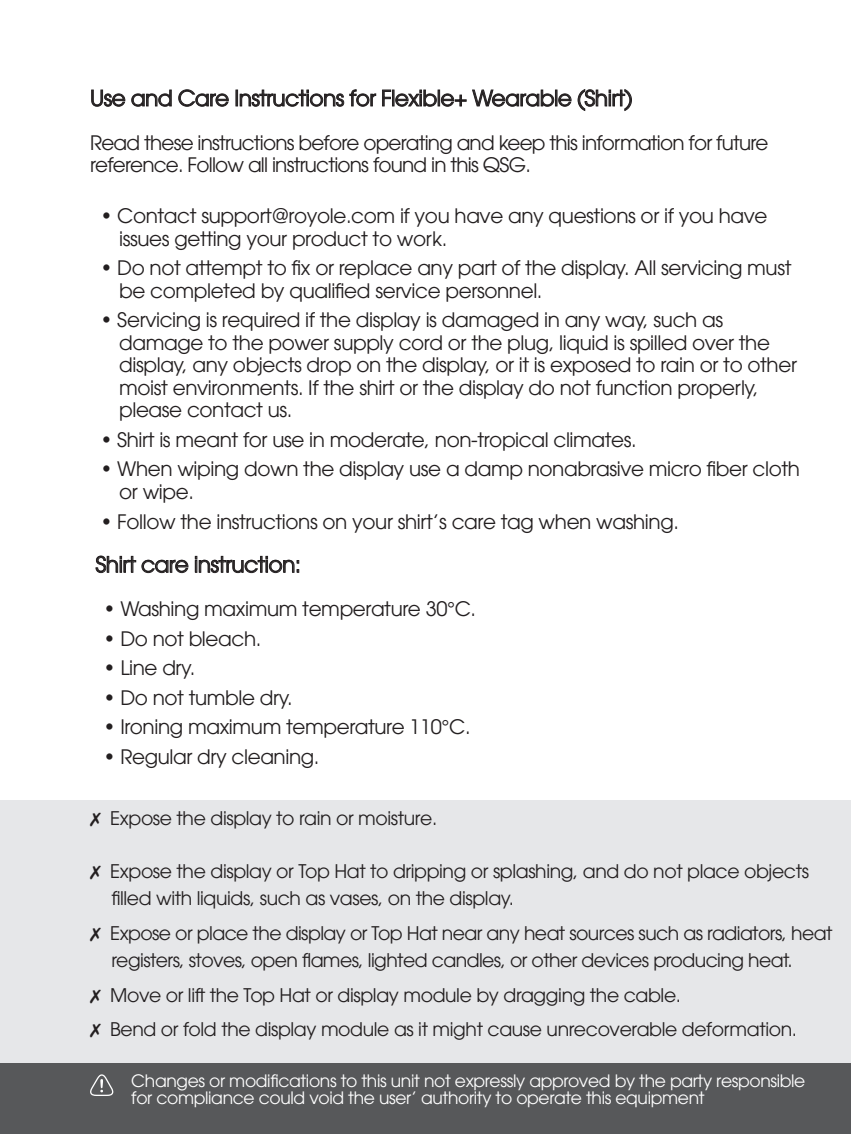
<style>
.page{position:relative;width:851px;height:1134px;background:#fff}
.page>*{position:absolute;margin:0;border:0;box-sizing:border-box;transform-origin:0 0}
.t1{font:21.5px "ITC Avant Garde W1 G";letter-spacing:-.02em;color:#231f20}
.t2{font:20px/22.5px "ITC Avant Garde W1 G";letter-spacing:-.02em;color:#231f20}
.t3{font:20px/22.5px "ITC Avant Garde W1 G";letter-spacing:-.04em;color:#231f20}
.t4{font:18.75px/27.5px "ITC Avant Garde W1 G";letter-spacing:-.02em;color:#231f20}
.t5{font:17px/17.2px "ITC Avant Garde W1 G";letter-spacing:-.02em;color:#fff}
</style>
<div class="page">
<div style="left:0;top:801px;width:850px;height:333px;background:#e6e7e9"></div>
<div style="left:0;top:1063px;width:850px;height:71px;background:#57585a"></div>
<svg style="left:90px;top:1074px;width:24px;height:22px"></svg>
<svg style="left:91px;top:89px;width:34px;height:18px"></svg>
<svg style="left:131px;top:89px;width:41px;height:18px"></svg>
<svg style="left:178px;top:89px;width:51px;height:18px"></svg>
<svg style="left:236px;top:89px;width:140px;height:18px"></svg>
<svg style="left:382px;top:89px;width:84px;height:18px"></svg>
<svg style="left:472px;top:89px;width:99px;height:18px"></svg>
<svg style="left:577px;top:89px;width:55px;height:22px"></svg>
<svg style="left:96px;top:556px;width:92px;height:17px"></svg>
<svg style="left:195px;top:556px;width:104px;height:17px"></svg>
<p class="t1" style="left:90px;top:85px;width:544px">Use and Care Instructions for Flexible+ Wearable (Shirt)</p>
<p class="t3" style="left:90px;top:131px;width:680px">Read these instructions before operating and keep this information for future reference. Follow all instructions found in this QSG.</p>
<p class="t2" style="left:119px;top:204px;width:649px;text-indent:-19px">• Contact support@royole.com if you have any questions or if you have issues getting your product to work.</p>
<p class="t2" style="left:119px;top:256px;width:673px;text-indent:-19px">• Do not attempt to fix or replace any part of the display. All servicing must be completed by qualified service personnel.</p>
<p class="t2" style="left:119px;top:308px;width:679px;text-indent:-19px">• Servicing is required if the display is damaged in any way, such as damage to the power supply cord or the plug, liquid is spilled over the display, any objects drop on the display, or it is exposed to rain or to other moist environments. If the shirt or the display do not function properly, please contact us.</p>
<p class="t2" style="left:100px;top:428px;width:538px">• Shirt is meant for use in moderate, non-tropical climates.</p>
<p class="t2" style="left:119px;top:458px;width:682px;text-indent:-19px">• When wiping down the display use a damp nonabrasive micro fiber cloth or wipe.</p>
<p class="t2" style="left:100px;top:510px;width:580px">• Follow the instructions on your shirt’s care tag when washing.</p>
<p class="t1" style="left:96px;top:551px;width:207px">Shirt care instruction:</p>
<p class="t2" style="left:103px;top:597px;width:374px">• Washing maximum temperature 30°C.</p>
<p class="t2" style="left:103px;top:627px;width:159px">• Do not bleach.</p>
<p class="t2" style="left:103px;top:656px;width:93px">• Line dry.</p>
<p class="t2" style="left:103px;top:686px;width:191px">• Do not tumble dry.</p>
<p class="t2" style="left:103px;top:716px;width:368px">• Ironing maximum temperature 110°C.</p>
<p class="t2" style="left:103px;top:745px;width:217px">• Regular dry cleaning.</p>
<p class="t4" style="left:90px;top:804px;width:348px">✗ Expose the display to rain or moisture.</p>
<p class="t4" style="left:111px;top:857px;width:699px;text-indent:-21px">✗ Expose the display or Top Hat to dripping or splashing, and do not place objects filled with liquids, such as vases, on the display.</p>
<p class="t4" style="left:111px;top:919px;width:722px;text-indent:-21px">✗ Expose or place the display or Top Hat near any heat sources such as radiators, heat registers, stoves, open flames, lighted candles, or other devices producing heat.</p>
<p class="t4" style="left:90px;top:977px;width:708px;line-height:34.5px">✗ Move or lift the Top Hat or display module by dragging the cable.<br>✗ Bend or fold the display module as it might cause unrecoverable deformation.</p>
<p class="t5" style="left:131px;top:1072px;width:675px">Changes or modifications to this unit not expressly approved by the party responsible for compliance could void the user’ authority to operate this equipment</p>
</div>
